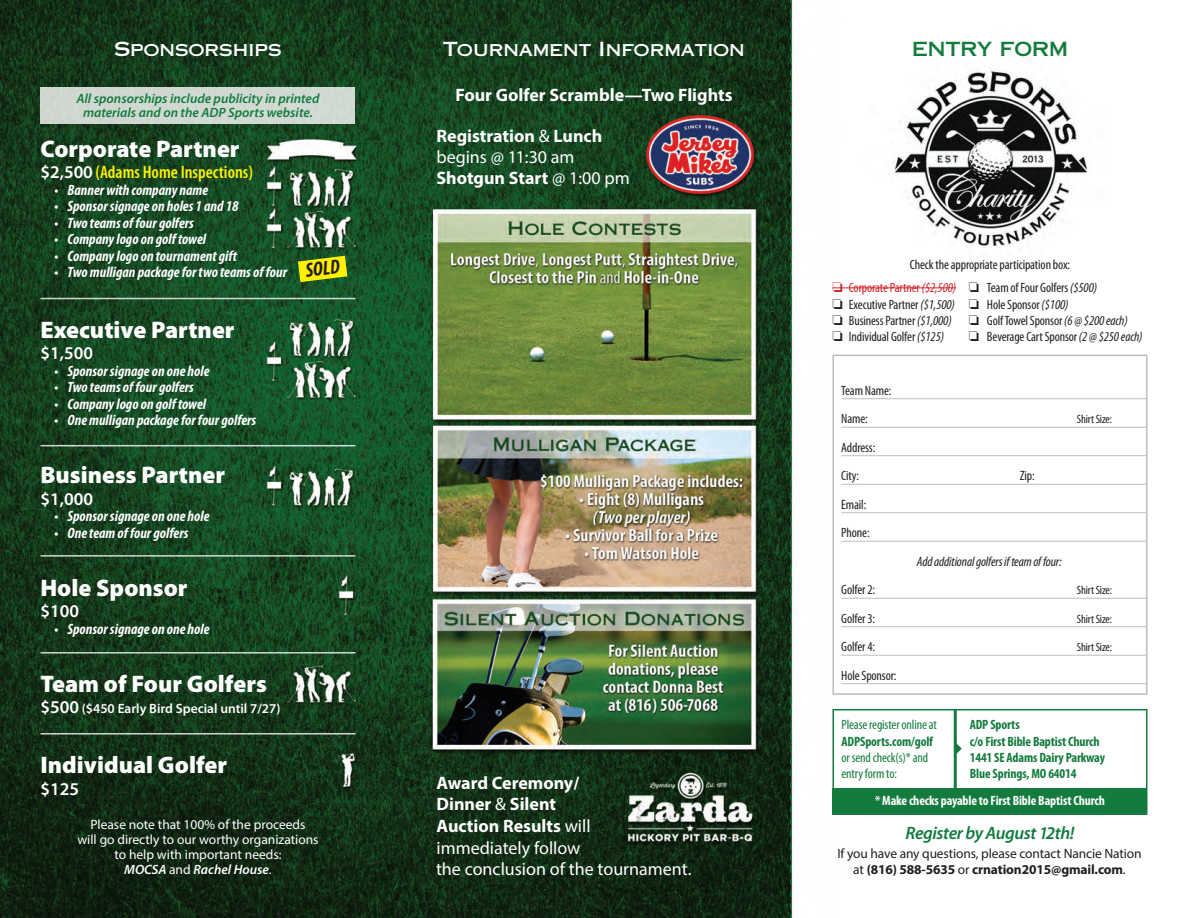
<style>
.page{position:relative;width:1188px;height:918px;background:#fff}
.page>*{position:absolute;margin:0;border:0;box-sizing:border-box;transform-origin:0 0}
.t1{font:900 24px "Myriad Pro";color:#fff}
.t2{font:italic 700 condensed 20.25px "Myriad Pro";color:#231f20}
.t3{font:19.5px "Copperplate Thirty One AB";letter-spacing:-.025em;color:#fff}
.t4{font:19.5px "Copperplate Thirty One AB";letter-spacing:-.025em;color:#137b3d}
.t5{font:700 18px/21.6px "Myriad Pro";color:#fff}
.t6{font:18px "Myriad Pro";color:#fff}
.t7{font:600 condensed 18px "Myriad Pro";color:#fff101}
.t8{font:italic 600 18px "Myriad Pro";letter-spacing:-.025em;color:#137b3d}
.t9{font:600 18px "Myriad Pro";color:#fff}
.t10{font:italic 700 condensed 15px "Myriad Pro";color:#fff}
.t11{font:condensed 13.5px/28.5px "Myriad Pro";letter-spacing:-.01em;color:#231f20}
.t12{font:13.5px/15px "Myriad Pro";color:#fff;text-align:center}
.t13{font:700 condensed 13.5px/16.2px "Myriad Pro";letter-spacing:-.01em;color:#137b3d}
.t14{font:13.5px/16.2px "Myriad Pro";letter-spacing:-.01em;color:#231f20;text-align:center}
.t15{font:italic 600 13.5px/13.5px "Myriad Pro";color:#137b3d;text-align:center}
.t16{font:condensed 13.5px/16.2px "Myriad Pro";letter-spacing:-.01em;color:#137b3d}
.t17{font:700 condensed 13.5px "Myriad Pro";letter-spacing:-.01em;color:#fff}
.t18{font:600 13.5px "Myriad Pro";color:#fff}
.t19{font:italic condensed 13.5px "Myriad Pro";letter-spacing:-.01em;color:#231f20}
.t20{font:condensed 12px "Myriad Pro";letter-spacing:-.01em;color:#231f20}
.s1{font-stretch:normal;color:#fff}
.s2{font-size:18px}
.s3{font-weight:600;font-style:italic}
.s4{font-weight:400}
.s5{color:#d1232a}
.s6{font-style:italic;color:#d1232a}
.s7{font-style:italic}
.s8{font-weight:700}
</style>
<div class="page">
<img style="left:0;top:0;width:1148px;height:918px">
<div style="left:832px;top:788px;width:316px;height:27px;background:#137b3d"></div>
<hr style="left:843px;top:288px;width:113px;height:1px;background:#d1232a">
<svg style="left:790px;top:0;width:2px;height:918px;background:#285d39"></svg>
<hr style="left:40px;top:298px;width:316px;height:1px;background:#fff">
<div style="left:832px;top:355px;width:316px;height:340px;border:2px solid #bcbdc0"></div>
<hr style="left:841px;top:398px;width:306px;height:1px;background:#bcbdc0">
<hr style="left:841px;top:427px;width:306px;height:1px;background:#bcbdc0">
<hr style="left:841px;top:455px;width:306px;height:1px;background:#bcbdc0">
<hr style="left:841px;top:484px;width:306px;height:1px;background:#bcbdc0">
<hr style="left:841px;top:512px;width:306px;height:1px;background:#bcbdc0">
<hr style="left:841px;top:541px;width:306px;height:1px;background:#bcbdc0">
<hr style="left:841px;top:598px;width:306px;height:1px;background:#bcbdc0">
<hr style="left:841px;top:626px;width:306px;height:1px;background:#bcbdc0">
<hr style="left:841px;top:655px;width:306px;height:1px;background:#bcbdc0">
<hr style="left:841px;top:683px;width:306px;height:1px;background:#bcbdc0">
<div style="left:40px;top:88px;width:316px;height:36px;background:#d0d9d2"></div>
<hr style="left:40px;top:445px;width:316px;height:1px;background:#fff">
<hr style="left:40px;top:555px;width:316px;height:2px;background:#fff">
<hr style="left:40px;top:652px;width:316px;height:2px;background:#fff">
<hr style="left:40px;top:733px;width:316px;height:2px;background:#fff">
<svg style="left:298px;top:256px;width:49px;height:26px"></svg>
<hr style="left:954px;top:709px;width:3px;height:80px;background:#137b3d">
<div style="left:832px;top:709px;width:316px;height:106px;border:2px solid #137b3d"></div>
<svg style="left:956px;top:742px;width:6px;height:13px"></svg>
<h3 class="t3" style="left:114px;top:37px;width:169px">Sponsorships</h3>
<p class="t15" style="left:77px;top:92px;width:244px">All sponsorships include publicity in printed materials and on the ADP Sports website.</p>
<h1 class="t1" style="left:40px;top:135px;width:201px">Corporate Partner</h1>
<p class="t7" style="left:40px;top:161px;width:214px"><span class="s1">$2,500</span> (Adams Home Inspections)</p>
<p class="t10" style="left:54px;top:182px;width:156px">• Banner with company name</p>
<p class="t10" style="left:54px;top:198px;width:186px">• Sponsor signage on holes 1 and 18</p>
<p class="t10" style="left:54px;top:215px;width:141px">• Two teams of four golfers</p>
<p class="t10" style="left:54px;top:231px;width:154px">• Company logo on golf towel</p>
<p class="t10" style="left:54px;top:248px;width:185px">• Company logo on tournament gift</p>
<p class="t10" style="left:54px;top:264px;width:235px">• Two mulligan package for two teams of four</p>
<h1 class="t1" style="left:40px;top:316px;width:196px">Executive Partner</h1>
<p class="t9" style="left:41px;top:343px;width:54px">$1,500</p>
<p class="t10" style="left:54px;top:363px;width:157px">• Sponsor signage on one hole</p>
<p class="t10" style="left:54px;top:379px;width:141px">• Two teams of four golfers</p>
<p class="t10" style="left:54px;top:396px;width:154px">• Company logo on golf towel</p>
<p class="t10" style="left:54px;top:412px;width:204px">• One mulligan package for four golfers</p>
<h1 class="t1" style="left:40px;top:461px;width:186px">Business Partner</h1>
<p class="t9" style="left:41px;top:489px;width:54px">$1,000</p>
<p class="t10" style="left:54px;top:508px;width:157px">• Sponsor signage on one hole</p>
<p class="t10" style="left:54px;top:525px;width:136px">• One team of four golfers</p>
<h1 class="t1" style="left:40px;top:574px;width:148px">Hole Sponsor</h1>
<p class="t9" style="left:40px;top:601px;width:40px">$100</p>
<p class="t10" style="left:54px;top:621px;width:157px">• Sponsor signage on one hole</p>
<h1 class="t1" style="left:40px;top:670px;width:228px">Team of Four Golfers</h1>
<p class="t18" style="left:41px;top:701px;width:241px"><span class="s2">$500</span> ($450 Early Bird Special until 7/27)</p>
<h1 class="t1" style="left:40px;top:751px;width:188px">Individual Golfer</h1>
<p class="t9" style="left:41px;top:779px;width:40px">$125</p>
<h2 class="t2" style="left:304px;top:260px;width:36px;rotate:-7deg">SOLD</h2>
<p class="t12" style="left:77px;top:816px;width:243px">Please note that 100% of the proceeds<br>will go directly to our worthy organizations to help with important needs:<br><span class="s3">MOCSA</span> and <span class="s3">Rachel House</span>.</p>
<h3 class="t3" style="left:443px;top:37px;width:304px">Tournament Information</h3>
<p class="t5" style="left:455px;top:84px;width:279px">Four Golfer Scramble—Two Flights</p>
<p class="t5" style="left:436px;top:125px;width:195px;line-height:21px">Registration <span class="s4">&amp;</span> Lunch <span class="s4">begins @ 11:30 am<br></span>Shotgun Start <span class="s4">@ 1:00 pm</span></p>
<p class="t5" style="left:436px;top:771px;width:156px">Award Ceremony/<br>Dinner <span class="s4">&amp;</span> Silent<br>Auction Results <span class="s4">will immediately follow</span></p>
<p class="t6" style="left:436px;top:858px;width:257px">the conclusion of the tournament.</p>
<h3 class="t4" style="left:912px;top:37px;width:158px">ENTRY FORM</h3>
<p class="t11" style="left:910px;top:251px;width:162px">Check the appropriate participation box:</p>
<p class="t11" style="left:833px;top:274px;width:266px"><span class="s5">□ Corporate Partner</span> <span class="s6">($2,500)</span> □ Team of Four Golfers <span class="s7">($500)</span></p>
<p class="t11" style="left:832px;top:290px;width:238px">□ Executive Partner <span class="s7">($1,500)</span> □ Hole Sponsor <span class="s7">($100)</span></p>
<p class="t11" style="left:833px;top:306px;width:121px">□ Business Partner <span class="s7">($1,000)</span></p>
<p class="t11" style="left:969px;top:306px;width:160px">□ Golf Towel Sponsor <span class="s7">(6 @ $200 each)</span></p>
<p class="t11" style="left:833px;top:323px;width:113px">□ Individual Golfer <span class="s7">($125)</span></p>
<p class="t11" style="left:969px;top:323px;width:175px">□ Beverage Cart Sponsor <span class="s7">(2 @ $250 each)</span></p>
<p class="t11" style="left:841px;top:377px;width:52px">Team Name:<br>Name:</p>
<p class="t11" style="left:841px;top:434px;width:36px">Address:<br>City:</p>
<p class="t11" style="left:841px;top:491px;width:30px">Email:<br>Phone:</p>
<p class="t11" style="left:1020px;top:462px;width:16px">Zip:</p>
<p class="t20" style="left:1077px;top:413px;width:37px">Shirt Size:</p>
<p class="t19" style="left:917px;top:554px;width:146px">Add additional golfers if team of four:</p>
<p class="t11" style="left:841px;top:576px;width:35px">Golfer 2:</p>
<p class="t20" style="left:1077px;top:584px;width:37px">Shirt Size:</p>
<p class="t11" style="left:841px;top:605px;width:35px">Golfer 3:</p>
<p class="t20" style="left:1077px;top:613px;width:37px">Shirt Size:</p>
<p class="t11" style="left:841px;top:633px;width:35px">Golfer 4:</p>
<p class="t20" style="left:1077px;top:641px;width:37px">Shirt Size:</p>
<p class="t11" style="left:841px;top:662px;width:57px">Hole Sponsor:</p>
<p class="t16" style="left:842px;top:717px;width:97px">Please register online at</p>
<p class="t13" style="left:842px;top:733px;width:93px">ADPSports.com/golf</p>
<p class="t16" style="left:842px;top:750px;width:88px">or send check(s)* and entry form to:</p>
<p class="t13" style="left:970px;top:717px;width:137px">ADP Sports<br>c/o First Bible Baptist Church<br>1441 SE Adams Dairy Parkway<br>Blue Springs, MO 64014</p>
<p class="t17" style="left:875px;top:793px;width:231px">* Make checks payable to First Bible Baptist Church</p>
<p class="t8" style="left:906px;top:823px;width:170px">Register by August 12th!</p>
<p class="t14" style="left:837px;top:845px;width:306px">If you have any questions, please contact Nancie Nation at <span class="s8">(816) 588-5635</span> or <span class="s8">crnation2015@gmail.com</span>.</p>
</div>
